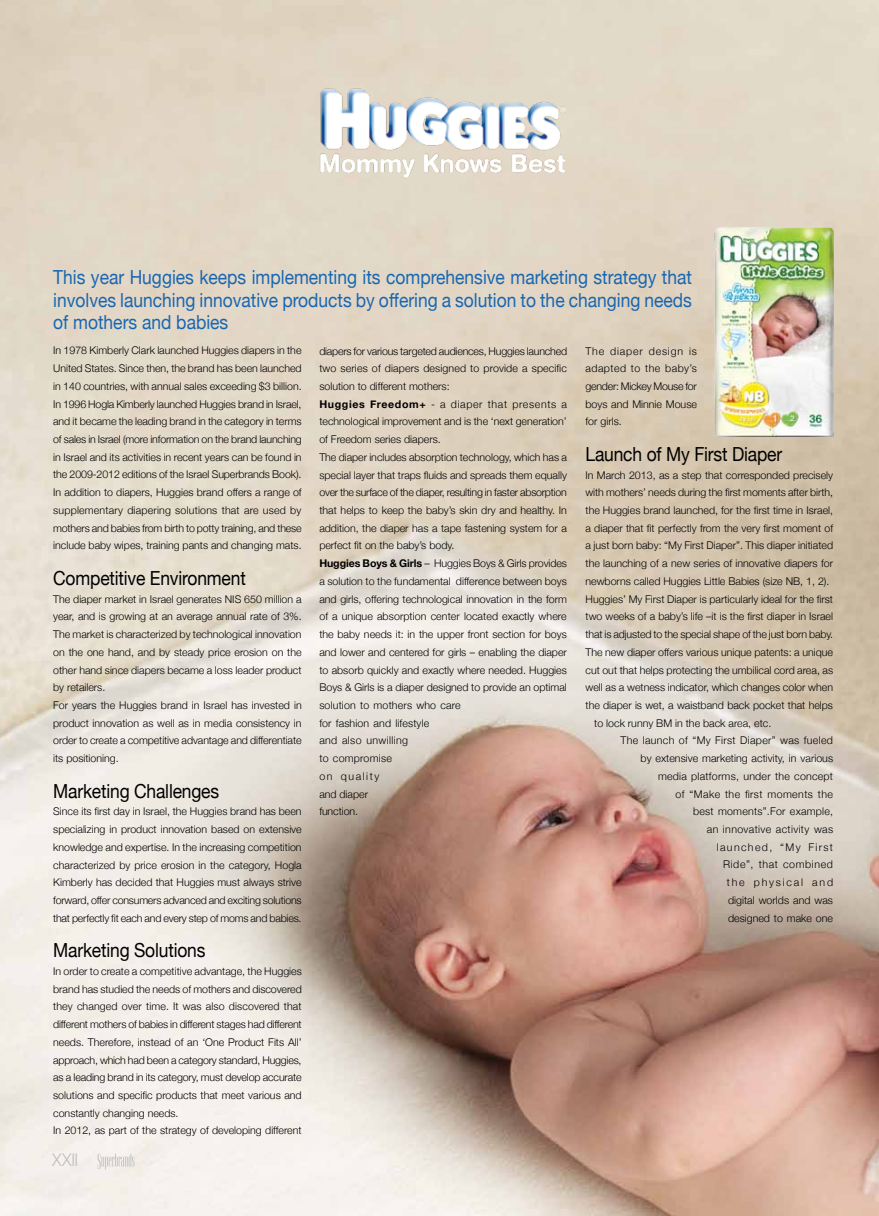
<style>
.page{position:relative;width:879px;height:1216px;background:#fff}
.page>*{position:absolute;margin:0;border:0;box-sizing:border-box;transform-origin:0 0}
.t1{font:19.38px/22.5px "Helvetica Neue";color:#1966b1;text-align:justify;scale:.9 1}
.t2{font:19.38px "Helvetica Neue";letter-spacing:-.01em;color:#000;scale:.9 1}
.t3{font:300 17.5px "Helvetica Neue";color:#bcbec0;scale:.95 1}
.t4{font:300 10.62px/17.8px "Helvetica Neue";color:#000}
.t5{font:300 10.62px "Helvetica Neue";letter-spacing:.03em;color:#000}
.t6{font:300 10.62px "Helvetica Neue";letter-spacing:.02em;color:#000}
.t7{font:300 10.62px "Helvetica Neue";letter-spacing:.04em;color:#000}
.t8{font:300 10.62px "Helvetica Neue";letter-spacing:.055em;color:#000}
.t9{font:300 10.62px "Helvetica Neue";letter-spacing:.125em;color:#000}
.t10{font:300 10.62px "Helvetica Neue";letter-spacing:.165em;color:#000}
.s1{font-weight:700}
</style>
<div class="page">
<img style="left:0;top:0;width:879px;height:1215px">
<img style="left:714px;top:208px;width:120px;height:228px">
<img style="left:318px;top:86px;width:248px;height:93px">
<svg style="left:97px;top:1153px;width:38px;height:16px"></svg>
<h1 class="t1" style="left:53px;top:266px;width:711px">This year Huggies keeps implementing its comprehensive marketing strategy that involves launching innovative products by offering a solution to the changing needs of mothers and babies</h1>
<p class="t4" style="left:585px;top:341px;width:113px;text-align:justify">The diaper design is adapted to the baby’s gender: Mickey Mouse for boys and Minnie Mouse for girls.</p>
<h1 class="t2" style="left:585px;top:442px;width:220px">Launch of My First Diaper</h1>
<p class="t4" style="left:585px;top:465px;width:249px">In March 2013, as a step that corresponded precisely</p>
<p class="t4" style="left:585px;top:483px;width:249px">with mothers’ needs during the first moments after birth,</p>
<p class="t4" style="left:585px;top:501px;width:249px">the Huggies brand launched, for the first time in Israel,</p>
<p class="t4" style="left:585px;top:519px;width:249px">a diaper that fit perfectly from the very first moment of</p>
<p class="t4" style="left:585px;top:536px;width:249px">a just born baby: “My First Diaper”. This diaper initiated</p>
<p class="t4" style="left:585px;top:554px;width:249px">the launching of a new series of innovative diapers for</p>
<p class="t4" style="left:585px;top:572px;width:245px">newborns called Huggies Little Babies (size NB, 1, 2).</p>
<p class="t4" style="left:585px;top:589px;width:249px">Huggies’ My First Diaper is particularly ideal for the first</p>
<p class="t4" style="left:585px;top:607px;width:249px">two weeks of a baby’s life –it is the first diaper in Israel</p>
<p class="t4" style="left:585px;top:625px;width:249px">that is adjusted to the special shape of the just born baby.</p>
<p class="t4" style="left:585px;top:643px;width:249px">The new diaper offers various unique patents: a unique</p>
<p class="t4" style="left:585px;top:660px;width:249px">cut out that helps protecting the umbilical cord area, as</p>
<p class="t4" style="left:585px;top:678px;width:249px">well as a wetness indicator, which changes color when</p>
<p class="t4" style="left:585px;top:696px;width:249px">the diaper is wet, a waistband back pocket that helps</p>
<p class="t4" style="left:594px;top:713px;width:178px">to lock runny BM in the back area, etc.</p>
<p class="t5" style="left:620px;top:734px;width:214px">The launch of “My First Diaper” was fueled</p>
<p class="t4" style="left:640px;top:749px;width:194px">by extensive marketing activity, in various</p>
<p class="t6" style="left:658px;top:769px;width:177px">media platforms, under the concept</p>
<p class="t7" style="left:675px;top:787px;width:159px">of “Make the first moments the</p>
<p class="t6" style="left:693px;top:805px;width:142px">best moments”.For example,</p>
<p class="t5" style="left:707px;top:822px;width:128px">an innovative activity was</p>
<p class="t9" style="left:717px;top:840px;width:118px">launched, “My First</p>
<p class="t8" style="left:723px;top:858px;width:111px">Ride”, that combined</p>
<p class="t10" style="left:727px;top:875px;width:108px">the physical and</p>
<p class="t4" style="left:728px;top:891px;width:106px">digital worlds and was</p>
<p class="t4" style="left:728px;top:908px;width:106px">designed to make one</p>
<p class="t4" style="left:53px;top:341px;width:250px;text-align:justify">In 1978 Kimberly Clark launched Huggies diapers in the United States. Since then, the brand has been launched in 140 countries, with annual sales exceeding $3 billion.<br>In 1996 Hogla Kimberly launched Huggies brand in Israel, and it became the leading brand in the category in terms of sales in Israel (more information on the brand launching in Israel and its activities in recent years can be found in the 2009-2012 editions of the Israel Superbrands Book).<br>In addition to diapers, Huggies brand offers a range of supplementary diapering solutions that are used by mothers and babies from birth to potty training, and these include baby wipes, training pants and changing mats.</p>
<h1 class="t2" style="left:53px;top:566px;width:215px">Competitive Environment</h1>
<p class="t4" style="left:53px;top:589px;width:250px">The diaper market in Israel generates NIS 650 million a year, and is growing at an average annual rate of 3%.<br>The market is characterized by technological innovation on the one hand, and by steady price erosion on the other hand since diapers became a loss leader product by retailers.<br>For years the Huggies brand in Israel has invested in product innovation as well as in media consistency in order to create a competitive advantage and differentiate its positioning.</p>
<h1 class="t2" style="left:53px;top:779px;width:186px">Marketing Challenges</h1>
<p class="t4" style="left:53px;top:802px;width:250px;text-align:justify">Since its first day in Israel, the Huggies brand has been specializing in product innovation based on extensive knowledge and expertise. In the increasing competition characterized by price erosion in the category, Hogla Kimberly has decided that Huggies must always strive forward, offer consumers advanced and exciting solutions that perfectly fit each and every step of moms and babies.</p>
<h1 class="t2" style="left:53px;top:938px;width:171px">Marketing Solutions</h1>
<p class="t4" style="left:53px;top:962px;width:250px">In order to create a competitive advantage, the Huggies brand has studied the needs of mothers and discovered they changed over time. It was also discovered that different mothers of babies in different stages had different needs. Therefore, instead of an ‘One Product Fits All’ approach, which had been a category standard, Huggies, as a leading brand in its category, must develop accurate solutions and specific products that meet various and constantly changing needs.<br>In 2012, as part of the strategy of developing different</p>
<p class="t4" style="left:319px;top:341px;width:249px">diapers for various targeted audiences, Huggies launched two series of diapers designed to provide a specific solution to different mothers:<br><span class="s1">Huggies Freedom+</span> - a diaper that presents a technological improvement and is the ‘next generation’ of Freedom series diapers.<br>The diaper includes absorption technology, which has a special layer that traps fluids and spreads them equally over the surface of the diaper, resulting in faster absorption that helps to keep the baby’s skin dry and healthy. In addition, the diaper has a tape fastening system for a perfect fit on the baby’s body.<br><span class="s1">Huggies Boys &amp; Girls</span> – Huggies Boys &amp; Girls provides a solution to the fundamental difference between boys and girls, offering technological innovation in the form of a unique absorption center located exactly where the baby needs it: in the upper front section for boys and lower and centered for girls – enabling the diaper to absorb quickly and exactly where needed. Huggies Boys &amp; Girls is a diaper designed to provide an optimal solution to mothers who care<br>for fashion and lifestyle<br>and also unwilling<br>to compromise<br>on quality<br>and diaper<br>function.</p>
<h2 class="t3" style="left:52px;top:1149px;width:29px">XXII</h2>
</div>
